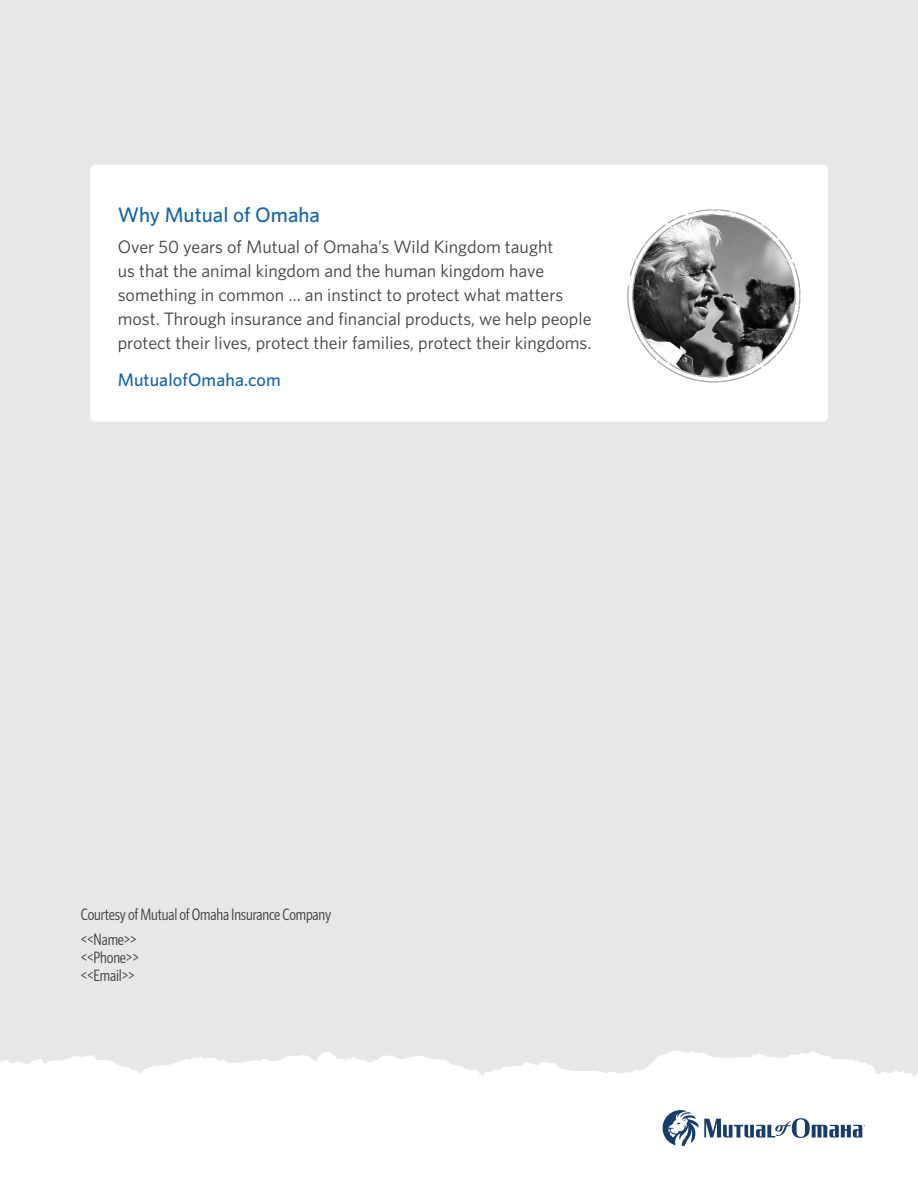
<style>
.page{position:relative;width:918px;height:1188px;background:#fff}
.page>*{position:absolute;margin:0;border:0;box-sizing:border-box;transform-origin:0 0}
._1_WhyMutual{font:500 21px "Whitney";color:#1364a9}
._1_MutualWebsite{font:18px/24px "Whitney";color:#3e3e3f}
._1_MutualWebsite-2{font:500 18px "Whitney";letter-spacing:.005em;color:#1364a9}
._1_disclaimer{font:16.5px/18px "Whitney Condensed";letter-spacing:-.01em;color:#3e3e3f}
</style>
<div class="page">
<div style="left:0;top:0;width:918px;height:1076px;background:#e6e7e9"></div>
<svg style="left:663px;top:1110px;width:202px;height:36px"></svg>
<div style="left:90px;top:165px;width:738px;height:257px;background:#fff;border-radius:5px"></div>
<svg style="left:628px;top:210px;width:172px;height:172px"></svg>
<p class="_1_WhyMutual" style="left:118px;top:201px;width:204px">Why Mutual of Omaha</p>
<p class="_1_MutualWebsite" style="left:118px;top:234px;width:475px">Over 50 years of Mutual of Omaha’s Wild Kingdom taught<br>us that the animal kingdom and the human kingdom have something in common … an instinct to protect what matters most. Through insurance and financial products, we help people protect their lives, protect their families, protect their kingdoms.</p>
<p class="_1_MutualWebsite-2" style="left:118px;top:368px;width:164px">MutualofOmaha.com</p>
<p class="_1_disclaimer" style="left:81px;top:905px;width:252px">Courtesy of Mutual of Omaha Insurance Company</p>
<p class="_1_disclaimer" style="left:81px;top:929px;width:60px">&lt;&lt;Name&gt;&gt; &lt;&lt;Phone&gt;&gt; &lt;&lt;Email&gt;&gt;</p>
</div>
